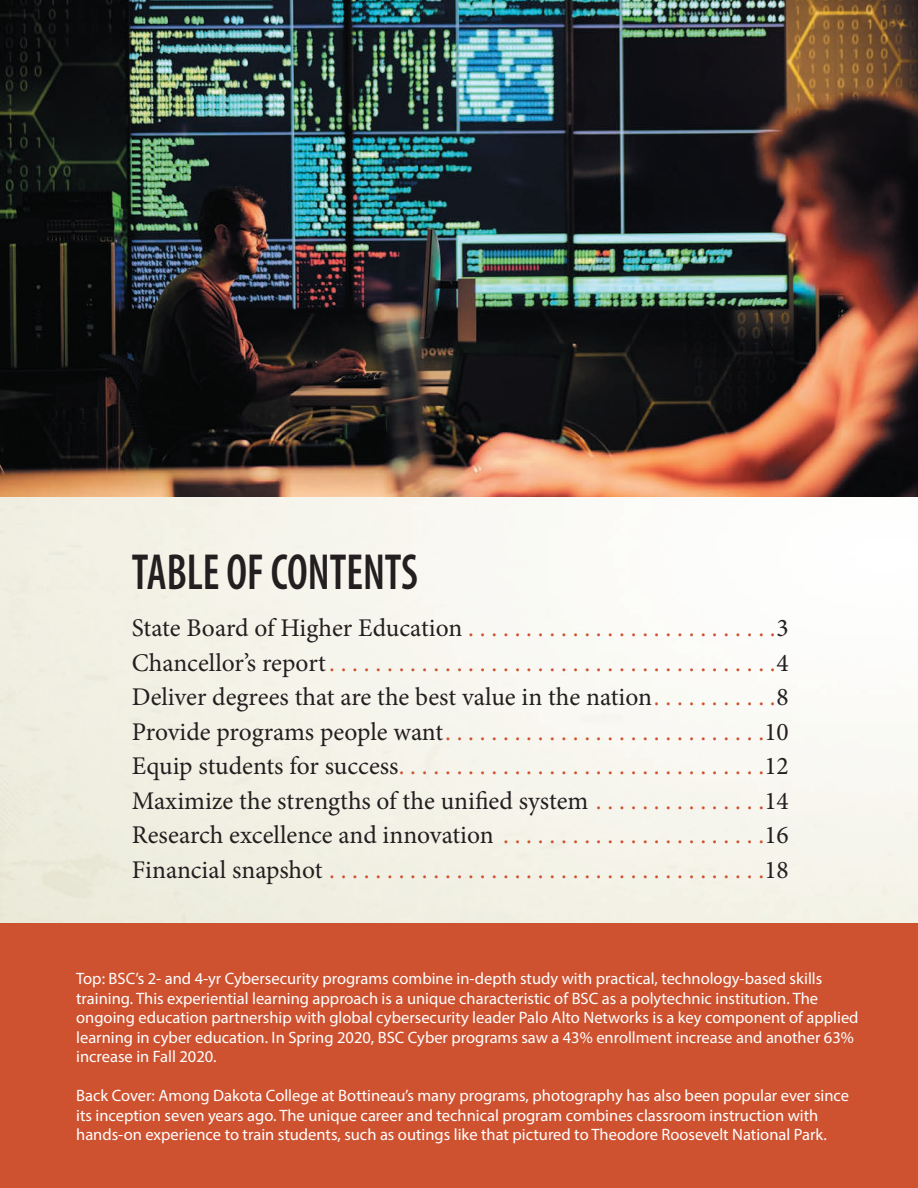
<style>
.page{position:relative;width:918px;height:1188px;background:#fff}
.page>*{position:absolute;margin:0;border:0;box-sizing:border-box;transform-origin:0 0}
.Headline{font:600 condensed 51px "Myriad Pro";color:#231f20;scale:.87 1}
.t1{font:25.5px "Minion Pro";color:#231f20}
.t2{font:25.5px "Minion Pro";color:#ce5230}
.t3{font:16.5px/19.5px "Myriad Pro";color:#fff}
.s1{color:#ce5230}
.s2{color:#231f20}
</style>
<div class="page">
<img style="left:0;top:0;width:918px;height:497px">
<div style="left:0;top:923px;width:918px;height:265px;background:#ce5230"></div>
<div style="left:903px;top:0;width:15px;height:167px;background:#231f20;opacity:.5"></div>
<hr style="left:917px;top:0;width:1px;height:154px;background:#fff">
<p class="Headline" style="left:132px;top:541px;width:331px">TABLE OF CONTENTS</p>
<p class="t1" style="left:132px;top:611px;width:659px">State Board of Higher Education <span class="s1">. . . . . . . . . . . . . . . . . . . . . . . . . .</span> 3</p>
<p class="t2" style="left:132px;top:645px;width:659px"><span class="s2">Chancellor’s report</span> . . . . . . . . . . . . . . . . . . . . . . . . . . . . . . . . . . . . . . <span class="s2">4</span></p>
<p class="t1" style="left:132px;top:680px;width:659px">Deliver degrees that are the best value in the nation <span class="s1">. . . . . . . . . .</span> 8</p>
<p class="t1" style="left:132px;top:714px;width:659px">Provide programs people want <span class="s1">. . . . . . . . . . . . . . . . . . . . . . . . . . .</span> 10</p>
<p class="t2" style="left:132px;top:749px;width:659px"><span class="s2">Equip students for success</span> . . . . . . . . . . . . . . . . . . . . . . . . . . . . . . . <span class="s2">12</span></p>
<p class="t1" style="left:132px;top:783px;width:659px">Maximize the strengths of the unified system <span class="s1">. . . . . . . . . . . . . .</span> 14</p>
<p class="t1" style="left:132px;top:818px;width:659px">Research excellence and innovation <span class="s1">. . . . . . . . . . . . . . . . . . . . . .</span> 16</p>
<p class="t2" style="left:132px;top:852px;width:659px"><span class="s2">Financial snapshot</span> . . . . . . . . . . . . . . . . . . . . . . . . . . . . . . . . . . . . . <span class="s2">18</span></p>
<p class="t3" style="left:76px;top:969px;width:784px">Top: BSC’s 2- and 4-yr Cybersecurity programs combine in-depth study with practical, technology-based skills training. This experiential learning approach is a unique characteristic of BSC as a polytechnic institution. The ongoing education partnership with global cybersecurity leader Palo Alto Networks is a key component of applied learning in cyber education. In Spring 2020, BSC Cyber programs saw a 43% enrollment increase and another 63% increase in Fall 2020.</p>
<p class="t3" style="left:76px;top:1086px;width:774px">Back Cover: Among Dakota College at Bottineau’s many programs, photography has also been popular ever since its inception seven years ago. The unique career and technical program combines classroom instruction with hands-on experience to train students, such as outings like that pictured to Theodore Roosevelt National Park.</p>
</div>
